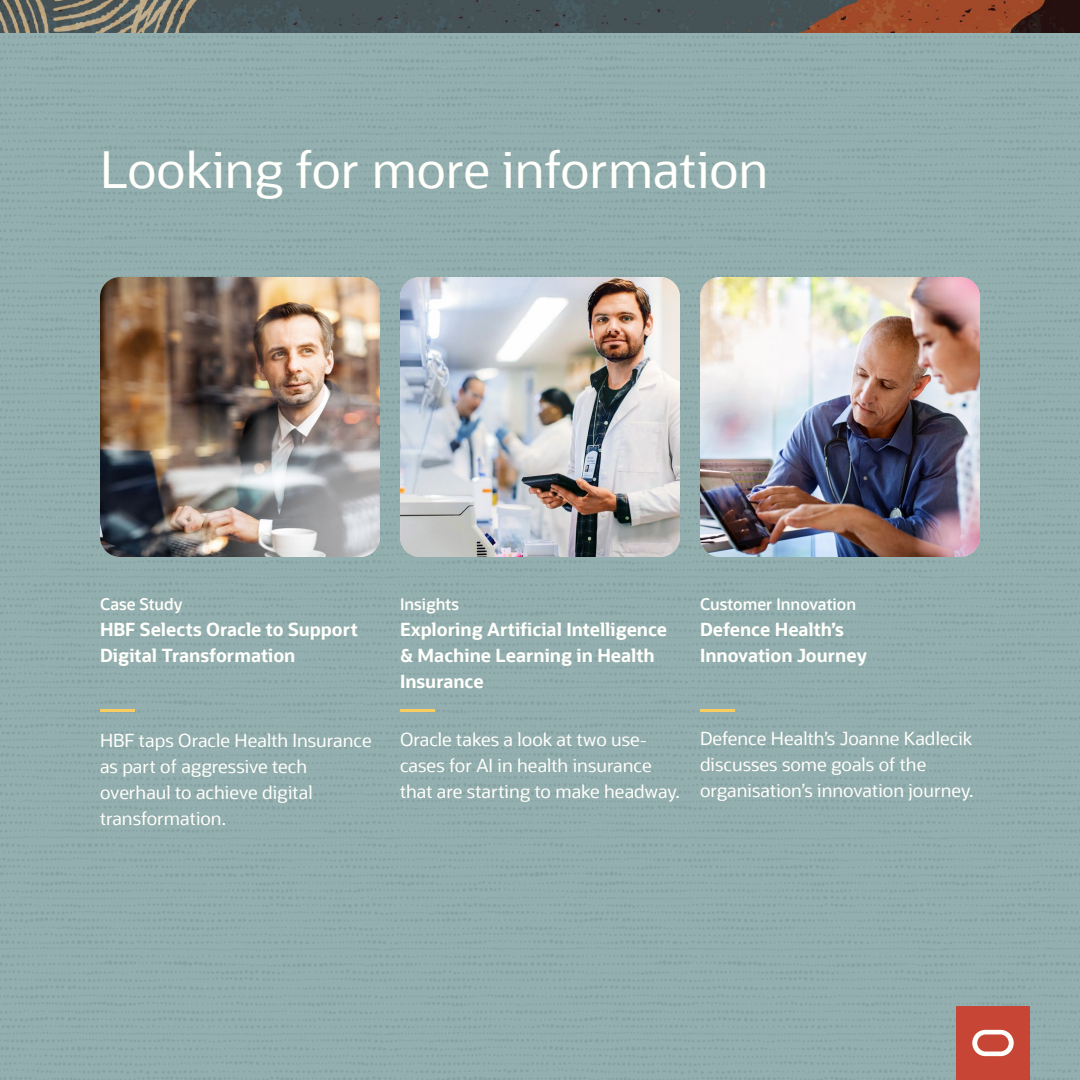
<style>
.page{position:relative;width:1080px;height:1080px;background:#fff}
.page>*{position:absolute;margin:0;border:0;box-sizing:border-box;transform-origin:0 0}
.t1{font:50px "Oracle Sans";color:#fffffb}
.t2{font:18px/26px "Oracle Sans";color:#fffffb}
.t3{font:700 18px/26px "Oracle Sans";color:#fffffb}
.t4{font:600 16px "Oracle Sans";color:#fffffb}
</style>
<div class="page">
<img style="left:0;top:32px;width:1080px;height:1048px">
<div style="left:956px;top:1006px;width:74px;height:74px;background:#c64534"></div>
<svg style="left:972px;top:1030px;width:42px;height:26px"></svg>
<img style="left:0;top:0;width:1080px;height:32px">
<img style="left:100px;top:277px;width:280px;height:280px">
<img style="left:400px;top:277px;width:280px;height:280px">
<img style="left:700px;top:277px;width:280px;height:280px">
<hr style="left:100px;top:709px;width:35px;height:3px;background:#facd62">
<hr style="left:400px;top:709px;width:35px;height:3px;background:#facd62">
<hr style="left:700px;top:709px;width:35px;height:3px;background:#facd62">
<p class="t1" style="left:100px;top:139px;width:670px">Looking for more information</p>
<p class="t4" style="left:100px;top:594px;width:84px">Case Study</p>
<p class="t3" style="left:100px;top:616px;width:259px">HBF Selects Oracle to Support<br>Digital Transformation</p>
<p class="t2" style="left:100px;top:727px;width:273px">HBF taps Oracle Health Insurance as part of aggressive tech overhaul to achieve digital transformation.</p>
<p class="t4" style="left:400px;top:594px;width:60px">Insights</p>
<p class="t3" style="left:400px;top:616px;width:269px">Exploring Artificial Intelligence &amp; Machine Learning in Health<br>Insurance</p>
<p class="t2" style="left:400px;top:726px;width:282px">Oracle takes a look at two use&shy;cases for AI in health insurance that are starting to make headway.</p>
<p class="t4" style="left:700px;top:594px;width:158px">Customer Innovation</p>
<p class="t3" style="left:700px;top:616px;width:168px">Defence Health’s<br>Innovation Journey</p>
<p class="t2" style="left:700px;top:725px;width:275px">Defence Health’s Joanne Kadlecik discusses some goals of the organisation’s innovation journey.</p>
</div>
